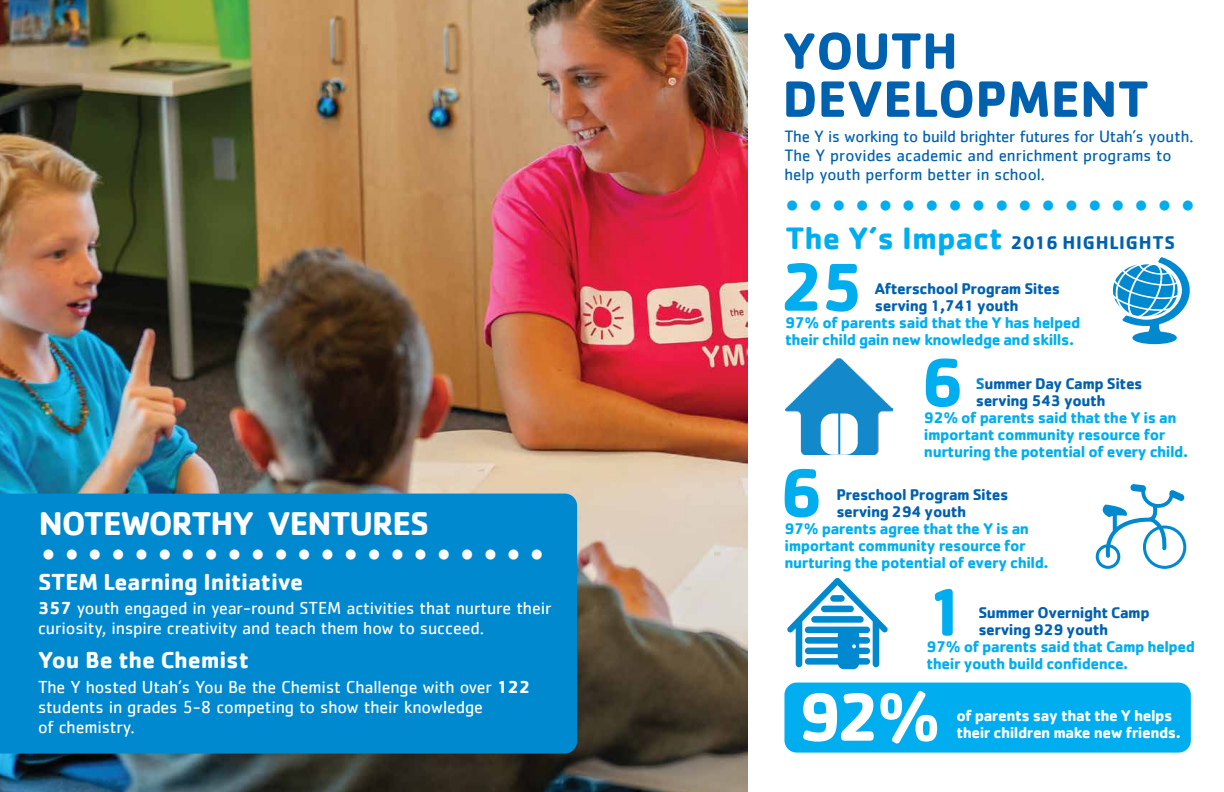
<style>
.page{position:relative;width:1224px;height:792px;background:#fff}
.page>*{position:absolute;margin:0;border:0;box-sizing:border-box;transform-origin:0 0}
.t1{font:700 70px "Cachet";color:#00aeef}
.t2{font:700 70px "Cachet";color:#fff}
.t3{font:700 53px/48px "Cachet";color:#0061af}
.t4{font:34px "Wingdings";color:#fff}
.t5{font:700 34px "Cachet";letter-spacing:-.03em;color:#fff}
.t6{font:34px "Wingdings";color:#00aeef}
.t7{font:700 24px "Cachet";letter-spacing:-.005em;color:#fff}
.t8{font:700 19px "Cachet";letter-spacing:.04em;color:#0061af}
.t9{font:18px/20px "Cachet";letter-spacing:-.005em;color:#fff}
.t10{font:17px/19px "Cachet";color:#0061af}
.t11{font:700 16px/17px "Cachet";letter-spacing:-.03em;color:#00aeef}
.t12{font:700 16px/17px "Cachet";letter-spacing:-.03em;color:#0061af}
.t13{font:700 16px "Cachet";letter-spacing:-.03em;color:#fff}
.s1{font-weight:700}
.s2{font-size:32px;color:#00aeef}
.s3{color:#0089cf}
</style>
<div class="page">
<img style="left:0;top:0;width:747px;height:792px">
<div style="left:0;top:494px;width:577px;height:260px;background:#0089cf"></div>
<div style="left:784px;top:683px;width:407px;height:70px;background:#00aeef;border-radius:12px"></div>
<svg style="left:787px;top:578px;width:101px;height:91px"></svg>
<div style="left:811px;top:616px;width:53px;height:7px;background:#0089cf;border-radius:3px"></div>
<div style="left:821px;top:606px;width:33px;height:6px;background:#0089cf;border-radius:3px"></div>
<div style="left:830px;top:595px;width:15px;height:7px;background:#0089cf;border-radius:3px"></div>
<svg style="left:1113px;top:257px;width:77px;height:87px"></svg>
<img style="left:786px;top:358px;width:106px;height:96px">
<div style="left:821px;top:414px;width:37px;height:41px;background:#fff;border-radius:12px"></div>
<hr style="left:838px;top:412px;width:2px;height:42px;background:#0089cf">
<svg style="left:1096px;top:484px;width:90px;height:85px"></svg>
<h3 class="t5" style="left:39px;top:501px;width:392px">NOTEWORTHY VENTURES</h3>
<h3 class="t7" style="left:38px;top:567px;width:267px">STEM Learning Initiative</h3>
<p class="t9" style="left:38px;top:598px;width:515px"><span class="s1">357</span> youth engaged in year-round STEM activities that nurture their curiosity, inspire creativity and teach them how to succeed.</p>
<h3 class="t7" style="left:38px;top:645px;width:212px">You Be the Chemist</h3>
<p class="t9" style="left:38px;top:677px;width:494px">The Y hosted Utah’s You Be the Chemist Challenge with over <span class="s1">122 </span>students in grades 5-8 competing to show their knowledge<br>of chemistry.</p>
<h3 class="t4" style="left:41px;top:537px;width:506px">••••••••••••••••••••••</h3>
<h2 class="t3" style="left:782px;top:25px;width:368px">YOUTH<br>DEVELOPMENT</h2>
<p class="t10" style="left:785px;top:126px;width:411px">The Y is working to build brighter futures for Utah’s youth.<br>The Y provides academic and enrichment programs to help youth perform better in school.</p>
<h3 class="t6" style="left:785px;top:187px;width:413px">••••••••••••••••••</h3>
<p class="t8" style="left:785px;top:230px;width:391px"><span class="s2">The Y’s Impact</span> 2016 HIGHLIGHTS</p>
<p class="t12" style="left:875px;top:279px;width:187px">Afterschool Program Sites serving 1,741 youth</p>
<p class="t11" style="left:785px;top:313px;width:297px">97% of parents said that the Y has helped their child gain new knowledge and skills.</p>
<h1 class="t1" style="left:781px;top:242px;width:85px">25</h1>
<h1 class="t1" style="left:920px;top:337px;width:46px">6</h1>
<p class="t12" style="left:976px;top:375px;width:168px"><span class="s3">S</span>ummer Day Camp Sites serving 543 youth</p>
<p class="t11" style="left:924px;top:409px;width:266px">92% of parents said that the Y is an important community resource for nurturing the potential of every child.</p>
<h1 class="t1" style="left:779px;top:448px;width:46px">6</h1>
<p class="t12" style="left:836px;top:486px;width:174px">Preschool Program Sites serving 294 youth</p>
<p class="t11" style="left:785px;top:520px;width:266px">97% parents agree that the Y is an important community resource for nurturing the potential of every child.</p>
<h1 class="t1" style="left:924px;top:567px;width:45px">1</h1>
<p class="t12" style="left:978px;top:604px;width:173px">Summer Overnight Camp serving 929 youth</p>
<p class="t11" style="left:927px;top:638px;width:270px">97% of parents said that Camp helped their youth build confidence.</p>
<h1 class="t2" style="left:798px;top:672px;width:145px">92%</h1>
<p class="t13" style="left:956px;top:706px;width:218px">of parents say that the Y helps</p>
<p class="t13" style="left:956px;top:723px;width:226px">their children make new friends.</p>
</div>
